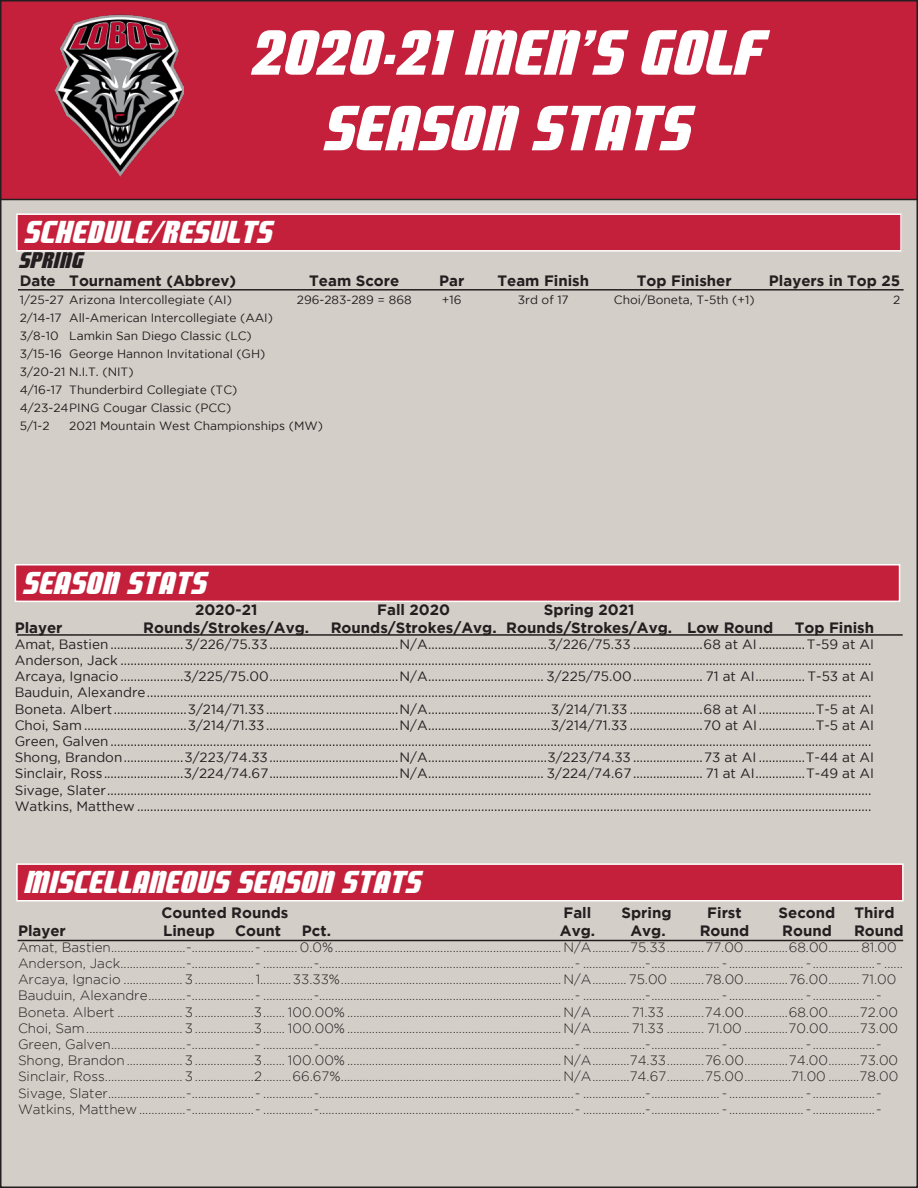
<style>
.page{position:relative;width:918px;height:1188px;background:#fff}
.page>*{position:absolute;margin:0;border:0;box-sizing:border-box;transform-origin:0 0}
.t1{font:63px "Lobos";color:#fff}
.t2{font:31.5px "Lobos";color:#fff}
.t3{font:22.5px "Lobos";color:#231f20}
.t4{font:700 15px "Gotham";color:#231f20}
.t5{font:300 13.5px/16.2px "Gotham";color:#231f20}
.t6{font:13.5px/16.2px "Gotham";color:#231f20}
.t7{font:12px "Gotham";color:#231f20}
</style>
<div class="page">
<div style="left:1px;top:1px;width:916px;height:1186px;background:#d3cec7"></div>
<div style="left:1px;top:1px;width:916px;height:199px;background:#c5203b"></div>
<div style="left:0;top:0;width:918px;height:200px;border:2px solid #231f20"></div>
<img style="left:54px;top:14px;width:130px;height:162px">
<div style="left:17px;top:214px;width:884px;height:37px;background:#c5203b"></div>
<div style="left:16px;top:213px;width:886px;height:39px;border:2px solid #fff"></div>
<div style="left:15px;top:565px;width:885px;height:36px;background:#c5203b"></div>
<div style="left:15px;top:564px;width:885px;height:38px;border:2px solid #fff"></div>
<div style="left:17px;top:864px;width:886px;height:37px;background:#c5203b"></div>
<div style="left:16px;top:863px;width:888px;height:39px;border:2px solid #fff"></div>
<hr style="left:18px;top:289px;width:886px;height:2px;background:#231f20">
<hr style="left:17px;top:634px;width:886px;height:2px;background:#231f20">
<hr style="left:18px;top:940px;width:885px;height:1px;background:#231f20">
<p class="t1" style="left:254px;top:18px;width:514px">2020-21 MEN’S GOLF</p>
<p class="t1" style="left:326px;top:93px;width:369px">SEASON STATS</p>
<p class="t2" style="left:26px;top:215px;width:250px">SCHEDULE/RESULTS</p>
<p class="t3" style="left:20px;top:247px;width:66px">SPRING</p>
<p class="t4" style="left:20px;top:272px;width:218px">Date Tournament (Abbrev)</p>
<p class="t4" style="left:309px;top:272px;width:92px">Team Score</p>
<p class="t4" style="left:439px;top:272px;width:27px">Par</p>
<p class="t4" style="left:497px;top:272px;width:93px">Team Finish</p>
<p class="t4" style="left:637px;top:272px;width:96px">Top Finisher</p>
<p class="t4" style="left:769px;top:272px;width:133px">Players in Top 25</p>
<p class="t7" style="left:20px;top:293px;width:214px">1/25-27 Arizona Intercollegiate (AI)</p>
<p class="t7" style="left:297px;top:293px;width:116px">296-283-289 = 868</p>
<p class="t7" style="left:442px;top:293px;width:21px">+16</p>
<p class="t7" style="left:518px;top:293px;width:52px">3rd of 17</p>
<p class="t7" style="left:614px;top:293px;width:142px">Choi/Boneta, T-5th (+1)</p>
<p class="t7" style="left:893px;top:293px;width:9px">2</p>
<p class="t7" style="left:20px;top:311px;width:255px">2/14-17 All-American Intercollegiate (AAI)</p>
<p class="t7" style="left:20px;top:329px;width:234px">3/8-10 Lamkin San Diego Classic (LC)</p>
<p class="t7" style="left:20px;top:347px;width:247px">3/15-16 George Hannon Invitational (GH)</p>
<p class="t7" style="left:20px;top:365px;width:115px">3/20-21 N.I.T. (NIT)</p>
<p class="t7" style="left:20px;top:383px;width:219px">4/16-17 Thunderbird Collegiate (TC)</p>
<p class="t7" style="left:20px;top:401px;width:213px">4/23-24PING Cougar Classic (PCC)</p>
<p class="t7" style="left:20px;top:419px;width:31px">5/1-2</p>
<p class="t7" style="left:69px;top:419px;width:255px">2021 Mountain West Championships (MW)</p>
<p class="t2" style="left:24px;top:565px;width:185px">SEASON STATS</p>
<p class="t4" style="left:195px;top:601px;width:64px">2020-21</p>
<p class="t4" style="left:377px;top:601px;width:74px">Fall 2020</p>
<p class="t4" style="left:544px;top:601px;width:92px">Spring 2021</p>
<p class="t4" style="left:15px;top:619px;width:49px">Player</p>
<p class="t4" style="left:143px;top:619px;width:167px">Rounds/Strokes/Avg.</p>
<p class="t4" style="left:331px;top:619px;width:444px">Rounds/Strokes/Avg. Rounds/Strokes/Avg. Low Round</p>
<p class="t4" style="left:795px;top:619px;width:81px">Top Finish</p>
<p class="t6" style="left:15px;top:636px;width:861px">Amat, Bastien ......................3/226/75.33.......................................N/A....................................3/226/75.33 .....................68 at AI ..............T-59 at AI</p>
<p class="t6" style="left:15px;top:652px;width:858px">Anderson, Jack ...................................................................................................................................................................................................................................</p>
<p class="t6" style="left:15px;top:668px;width:861px">Arcaya, Ignacio...................3/225/75.00.......................................N/A................................... 3/225/75.00..................... 71 at AI............... T-53 at AI</p>
<p class="t6" style="left:15px;top:684px;width:858px">Bauduin, Alexandre...........................................................................................................................................................................................................................</p>
<p class="t6" style="left:15px;top:700px;width:861px">Boneta. Albert ......................3/214/71.33........................................N/A.....................................3/214/71.33 ......................68 at AI .................T-5 at AI</p>
<p class="t6" style="left:15px;top:717px;width:861px">Choi, Sam ...............................3/214/71.33........................................N/A.....................................3/214/71.33 ......................70 at AI.................T-5 at AI</p>
<p class="t6" style="left:15px;top:733px;width:858px">Green, Galven......................................................................................................................................................................................................................................</p>
<p class="t6" style="left:15px;top:749px;width:861px">Shong, Brandon..................3/223/74.33.......................................N/A....................................3/223/74.33 .....................73 at AI ..............T-44 at AI</p>
<p class="t6" style="left:15px;top:765px;width:861px">Sinclair, Ross........................3/224/74.67.......................................N/A................................... 3/224/74.67..................... 71 at AI...............T-49 at AI</p>
<p class="t6" style="left:15px;top:781px;width:858px">Sivage, Slater.......................................................................................................................................................................................................................................<br>Watkins, Matthew ..............................................................................................................................................................................................................................</p>
<p class="t2" style="left:26px;top:865px;width:398px">MISCELLANEOUS SEASON STATS</p>
<p class="t4" style="left:162px;top:904px;width:128px">Counted Rounds</p>
<p class="t4" style="left:564px;top:904px;width:29px">Fall</p>
<p class="t4" style="left:622px;top:904px;width:51px">Spring</p>
<p class="t4" style="left:707px;top:904px;width:36px">First</p>
<p class="t4" style="left:779px;top:904px;width:58px">Second</p>
<p class="t4" style="left:855px;top:904px;width:41px">Third</p>
<p class="t4" style="left:18px;top:922px;width:49px">Player</p>
<p class="t4" style="left:163px;top:922px;width:53px">Lineup</p>
<p class="t4" style="left:235px;top:922px;width:47px">Count</p>
<p class="t4" style="left:302px;top:922px;width:31px">Pct.</p>
<p class="t4" style="left:560px;top:922px;width:37px">Avg.</p>
<p class="t4" style="left:630px;top:922px;width:37px">Avg.</p>
<p class="t4" style="left:700px;top:922px;width:51px">Round</p>
<p class="t4" style="left:782px;top:922px;width:51px">Round</p>
<p class="t4" style="left:854px;top:922px;width:51px">Round</p>
<p class="t5" style="left:18px;top:939px;width:880px">Amat, Bastien........................-....................- ........... 0.0%......................................................................... N/A............75.33............77.00..............68.00..........81.00</p>
<p class="t5" style="left:18px;top:955px;width:886px">Anderson, Jack.....................-....................- ................-..................................................................................- ....................-...................... - ........................ - ....................- ......<br>Arcaya, Ignacio ................... 3...................1..........33.33%....................................................................... N/A........... 75.00 ...........78.00..............76.00.......... 71.00</p>
<p class="t5" style="left:18px;top:987px;width:865px">Bauduin, Alexandre............-....................- ................-..................................................................................- ....................-...................... - ........................ - ....................-</p>
<p class="t5" style="left:18px;top:1004px;width:882px">Boneta. Albert ..................... 3...................3....... 100.00% .....................................................................N/A............ 71.33 ............74.00..............68.00..........72.00</p>
<p class="t5" style="left:18px;top:1020px;width:882px">Choi, Sam............................... 3...................3....... 100.00% .....................................................................N/A............ 71.33 ............ 71.00 ..............70.00..........73.00</p>
<p class="t5" style="left:18px;top:1036px;width:865px">Green, Galven........................-....................- ................-..................................................................................- ....................-...................... - ........................ - ....................-</p>
<p class="t5" style="left:18px;top:1052px;width:882px">Shong, Brandon.................. 3...................3....... 100.00% .....................................................................N/A............74.33............76.00..............74.00..........73.00</p>
<p class="t5" style="left:18px;top:1068px;width:882px">Sinclair, Ross......................... 3...................2.........66.67%.......................................................................N/A............74.67............75.00...............71.00 ..........78.00</p>
<p class="t5" style="left:18px;top:1085px;width:865px">Sivage, Slater.........................-....................- ................-..................................................................................- ....................-...................... - ........................ - ....................-</p>
<p class="t5" style="left:18px;top:1101px;width:865px">Watkins, Matthew ...............-....................- ................-..................................................................................- ....................-...................... - ........................ - ....................-</p>
</div>
